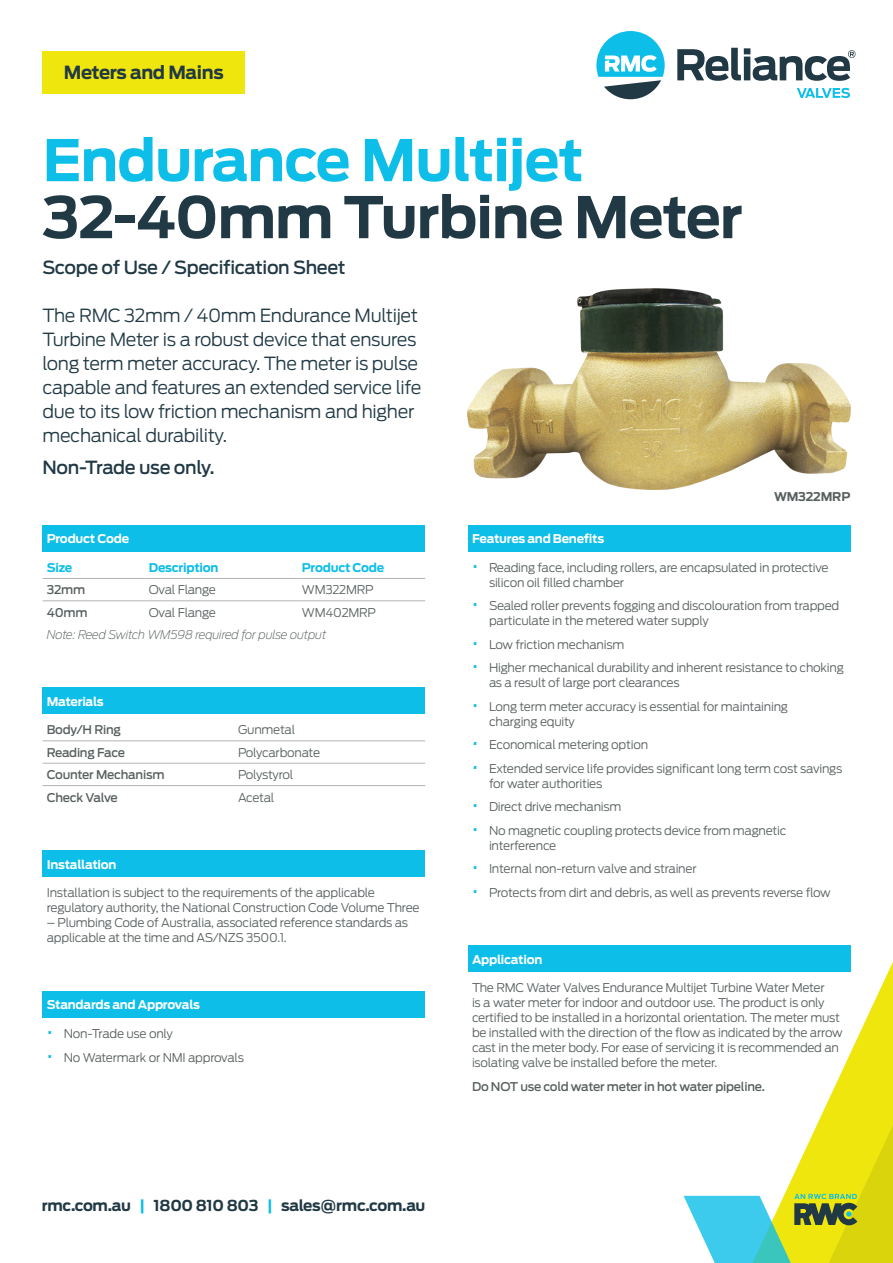
<style>
.page{position:relative;width:893px;height:1263px;background:#fff}
.page>*{position:absolute;margin:0;border:0;box-sizing:border-box;transform-origin:0 0}
.H1_-_Dark_Blue{font:700 57px "Antenna";letter-spacing:-.02em;color:#213944}
.H1_-_Blue{font:700 57px "Antenna";letter-spacing:-.02em;color:#0dbee9}
.Description_Blurb{font:300 18px/24px "Antenna";letter-spacing:-.02em;color:#213944}
.Scope_of_Use{font:500 18px "Antenna";letter-spacing:-.02em;color:#213944}
.Description_Blurb-2{font:500 18px "Antenna";letter-spacing:-.02em;color:#213944}
.t1{font:700 18px "Antenna";letter-spacing:-.02em;color:#213944}
.t2{font:700 15px "Antenna";letter-spacing:-.02em;color:#213944}
.Table_Body_-_Paragra{font:300 12px/15px "Antenna";letter-spacing:-.02em;color:#585f5f}
.Table_Heading{font:700 12px "Antenna";letter-spacing:-.02em;color:#fff}
.Table_Body_-_Standar{font:300 12px "Antenna";letter-spacing:-.02em;color:#585f5f}
.Table_Body_-_Bold{font:500 12px "Antenna";letter-spacing:-.02em;color:#585f5f}
.Table_Body_-_Standar-2{font:italic 200 12px "Antenna";letter-spacing:-.02em;color:#585f5f}
.Table_Body_-_Paragra-2{font:500 12px "Antenna";letter-spacing:-.02em;color:#585f5f}
.Table_Subheading{font:700 12px "Antenna";letter-spacing:-.02em;color:#0dbee9}
.Product_Code_Text{font:700 12px "Antenna";letter-spacing:-.02em;color:#585f5f}
.s1{font-size:18px;color:#0dbee9}
.s2{color:#0dbee9}
</style>
<div class="page">
<div style="left:43px;top:51px;width:202px;height:42px;background:#efe60e"></div>
<svg style="left:838px;top:945px;width:55px;height:134px"></svg>
<svg style="left:684px;top:1079px;width:209px;height:184px"></svg>
<svg style="left:677px;top:48px;width:178px;height:33px"></svg>
<svg style="left:797px;top:88px;width:53px;height:10px"></svg>
<svg style="left:596px;top:31px;width:69px;height:68px"></svg>
<div style="left:43px;top:688px;width:382px;height:26px;background:#0dbee9"></div>
<hr style="left:43px;top:763px;width:191px;height:1px;background:#b1b4b5">
<hr style="left:234px;top:763px;width:191px;height:1px;background:#b1b4b5">
<hr style="left:43px;top:741px;width:191px;height:1px;background:#b1b4b5">
<hr style="left:234px;top:741px;width:191px;height:1px;background:#b1b4b5">
<hr style="left:43px;top:785px;width:191px;height:1px;background:#b1b4b5">
<hr style="left:234px;top:785px;width:191px;height:1px;background:#b1b4b5">
<div style="left:468px;top:525px;width:382px;height:26px;background:#0dbee9"></div>
<img style="left:468px;top:289px;width:382px;height:201px">
<div style="left:468px;top:945px;width:382px;height:27px;background:#0dbee9"></div>
<div style="left:43px;top:850px;width:382px;height:27px;background:#0dbee9"></div>
<div style="left:43px;top:991px;width:382px;height:27px;background:#0dbee9"></div>
<div style="left:43px;top:525px;width:382px;height:27px;background:#0dbee9"></div>
<hr style="left:43px;top:578px;width:102px;height:1px;background:#b1b4b5">
<hr style="left:145px;top:578px;width:153px;height:1px;background:#b1b4b5">
<hr style="left:43px;top:600px;width:102px;height:1px;background:#b1b4b5">
<hr style="left:145px;top:600px;width:153px;height:1px;background:#b1b4b5">
<hr style="left:298px;top:578px;width:127px;height:1px;background:#b1b4b5">
<hr style="left:298px;top:600px;width:127px;height:1px;background:#b1b4b5">
<h2 class="t1" style="left:64px;top:62px;width:161px">Meters and Mains</h2>
<p class="H1_-_Blue" style="left:43px;top:126px;width:543px">Endurance Multijet</p>
<p class="H1_-_Dark_Blue" style="left:43px;top:183px;width:702px">32-40mm Turbine Meter</p>
<p class="Scope_of_Use" style="left:43px;top:257px;width:305px">Scope of Use / Specification Sheet</p>
<p class="Description_Blurb" style="left:43px;top:303px;width:380px">The RMC 32mm / 40mm Endurance Multijet Turbine Meter is a robust device that ensures long term meter accuracy. The meter is pulse capable and features an extended service life due to its low friction mechanism and higher mechanical durability.</p>
<p class="Description_Blurb-2" style="left:43px;top:457px;width:174px">Non-Trade use only.</p>
<p class="Table_Heading" style="left:47px;top:532px;width:84px">Product Code</p>
<p class="Table_Subheading" style="left:47px;top:560px;width:27px">Size</p>
<p class="Table_Subheading" style="left:149px;top:560px;width:71px">Description</p>
<p class="Table_Subheading" style="left:302px;top:560px;width:84px">Product Code</p>
<p class="Table_Body_-_Bold" style="left:47px;top:583px;width:40px">32mm</p>
<p class="Table_Body_-_Standar" style="left:149px;top:583px;width:69px">Oval Flange</p>
<p class="Table_Body_-_Standar" style="left:302px;top:583px;width:73px">WM322MRP</p>
<p class="Table_Body_-_Bold" style="left:47px;top:605px;width:42px">40mm</p>
<p class="Table_Body_-_Standar" style="left:149px;top:605px;width:69px">Oval Flange</p>
<p class="Table_Body_-_Standar" style="left:302px;top:605px;width:76px">WM402MRP</p>
<p class="Table_Body_-_Standar-2" style="left:47px;top:628px;width:281px">Note: Reed Switch WM598 required for pulse output</p>
<p class="Table_Heading" style="left:47px;top:694px;width:58px">Materials</p>
<p class="Table_Body_-_Bold" style="left:47px;top:723px;width:76px">Body/H Ring</p>
<p class="Table_Body_-_Standar" style="left:238px;top:723px;width:59px">Gunmetal</p>
<p class="Table_Body_-_Bold" style="left:47px;top:745px;width:80px">Reading Face</p>
<p class="Table_Body_-_Standar" style="left:238px;top:745px;width:84px">Polycarbonate</p>
<p class="Table_Body_-_Bold" style="left:47px;top:768px;width:119px">Counter Mechanism</p>
<p class="Table_Body_-_Standar" style="left:238px;top:768px;width:57px">Polystyrol</p>
<p class="Table_Body_-_Bold" style="left:47px;top:790px;width:73px">Check Valve</p>
<p class="Table_Body_-_Standar" style="left:238px;top:790px;width:38px">Acetal</p>
<p class="Table_Heading" style="left:47px;top:857px;width:71px">Installation</p>
<p class="Table_Body_-_Paragra" style="left:47px;top:885px;width:374px">Installation is subject to the requirements of the applicable regulatory authority, the National Construction Code Volume Three</p>
<p class="Table_Body_-_Paragra" style="left:47px;top:915px;width:363px">– Plumbing Code of Australia, associated reference standards as applicable at the time and AS/NZS 3500.1.</p>
<p class="Table_Heading" style="left:47px;top:998px;width:155px">Standards and Approvals</p>
<p class="Table_Body_-_Paragra" style="left:47px;top:1026px;width:128px"><span class="s1">•</span> Non-Trade use only</p>
<p class="Table_Body_-_Paragra" style="left:47px;top:1050px;width:199px"><span class="s1">•</span> No Watermark or NMI approvals</p>
<p class="t2" style="left:42px;top:1197px;width:385px">rmc.com.au <span class="s2">|</span> 1800 810 803 <span class="s2">|</span> sales@rmc.com.au</p>
<p class="Product_Code_Text" style="left:774px;top:490px;width:78px">WM322MRP</p>
<p class="Table_Heading" style="left:472px;top:531px;width:134px">Features and Benefits</p>
<p class="Table_Body_-_Paragra" style="left:489px;top:560px;width:341px;text-indent:-17px"><span class="s1">•</span> Reading face, including rollers, are encapsulated in protective silicon oil filled chamber</p>
<p class="Table_Body_-_Paragra" style="left:489px;top:598px;width:352px;text-indent:-17px"><span class="s1">•</span> Sealed roller prevents fogging and discolouration from trapped particulate in the metered water supply</p>
<p class="Table_Body_-_Paragra" style="left:472px;top:637px;width:154px"><span class="s1">•</span> Low friction mechanism</p>
<p class="Table_Body_-_Paragra" style="left:489px;top:660px;width:356px;text-indent:-17px"><span class="s1">•</span> Higher mechanical durability and inherent resistance to choking as a result of large port clearances</p>
<p class="Table_Body_-_Paragra" style="left:489px;top:699px;width:301px;text-indent:-17px"><span class="s1">•</span> Long term meter accuracy is essential for maintaining charging equity</p>
<p class="Table_Body_-_Paragra" style="left:472px;top:737px;width:178px"><span class="s1">•</span> Economical metering option</p>
<p class="Table_Body_-_Paragra" style="left:489px;top:761px;width:355px;text-indent:-17px"><span class="s1">•</span> Extended service life provides significant long term cost savings for water authorities</p>
<p class="Table_Body_-_Paragra" style="left:472px;top:799px;width:151px"><span class="s1">•</span> Direct drive mechanism</p>
<p class="Table_Body_-_Paragra" style="left:489px;top:823px;width:299px;text-indent:-17px"><span class="s1">•</span> No magnetic coupling protects device from magnetic interference</p>
<p class="Table_Body_-_Paragra" style="left:472px;top:861px;width:226px"><span class="s1">•</span> Internal non-return valve and strainer</p>
<p class="Table_Body_-_Paragra" style="left:472px;top:885px;width:360px"><span class="s1">•</span> Protects from dirt and debris, as well as prevents reverse flow</p>
<p class="Table_Heading" style="left:472px;top:952px;width:72px">Application</p>
<p class="Table_Body_-_Paragra" style="left:472px;top:980px;width:372px">The RMC Water Valves Endurance Multijet Turbine Water Meter<br>is a water meter for indoor and outdoor use. The product is only certified to be installed in a horizontal orientation. The meter must be installed with the direction of the flow as indicated by the arrow cast in the meter body. For ease of servicing it is recommended an isolating valve be installed before the meter.</p>
<p class="Table_Body_-_Paragra-2" style="left:472px;top:1079px;width:294px">Do NOT use cold water meter in hot water pipeline.</p>
</div>
